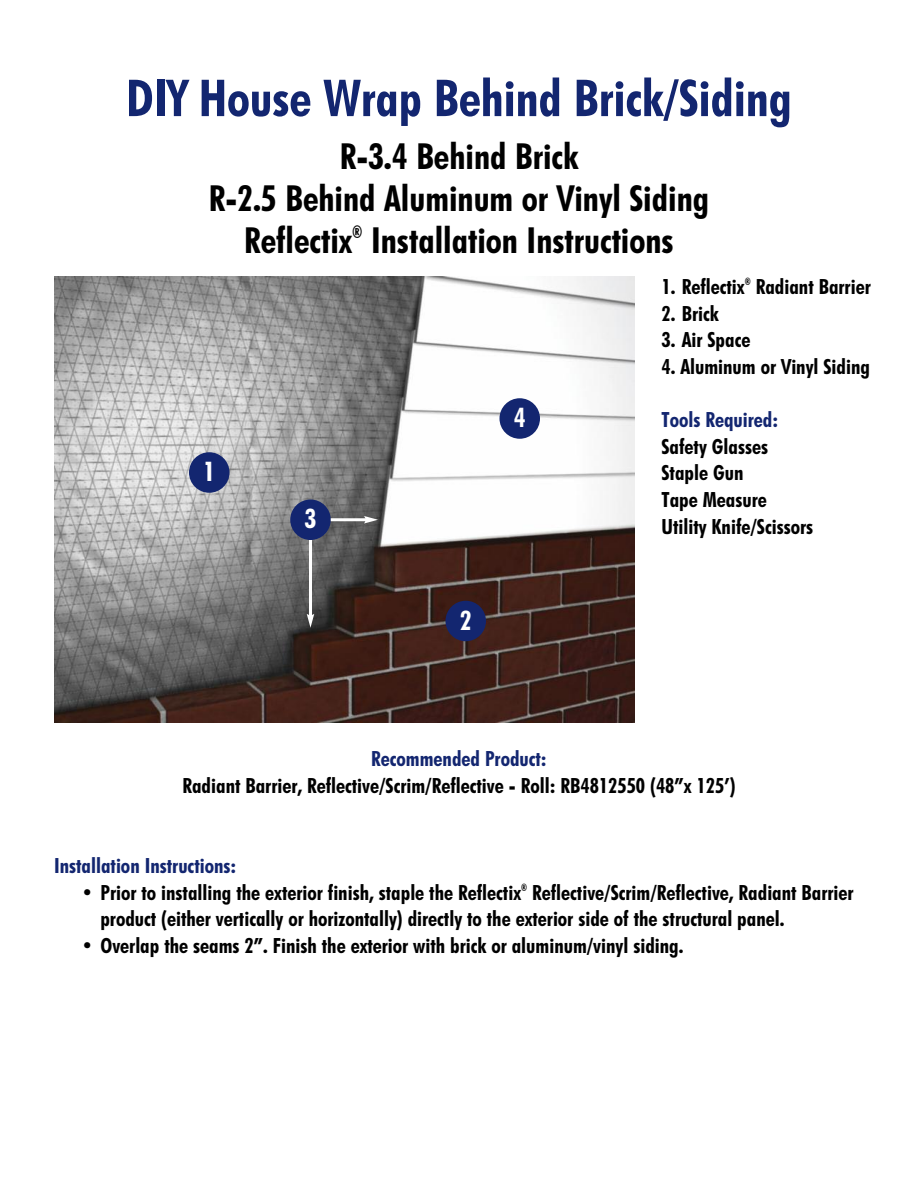
<style>
.page{position:relative;width:918px;height:1188px;background:#fff}
.page>*{position:absolute;margin:0;border:0;box-sizing:border-box;transform-origin:0 0}
.t1{font:700 51px "Futuri Condensed SW";color:#132670}
.t2{font:700 36px/42px "Futuri Condensed SW";color:#000;text-align:center}
.t3{font:700 27px "Futuri Condensed SW";color:#fff}
.t4{font:700 21px/26.7px "Futuri Condensed SW";color:#000}
.t5{font:700 21px "Futuri Condensed SW";color:#132670}
</style>
<div class="page">
<img style="left:54px;top:277px;width:580px;height:445px">
<div style="left:189px;top:452px;width:41px;height:41px;background:#132670;border-radius:50%"></div>
<div style="left:290px;top:500px;width:41px;height:40px;background:#132670;border-radius:50%"></div>
<div style="left:500px;top:398px;width:40px;height:41px;background:#132670;border-radius:50%"></div>
<div style="left:446px;top:601px;width:40px;height:40px;background:#132670;border-radius:50%"></div>
<hr style="left:331px;top:518px;width:36px;height:3px;background:#fff">
<svg style="left:364px;top:516px;width:14px;height:8px"></svg>
<hr style="left:309px;top:540px;width:3px;height:76px;background:#fff">
<svg style="left:307px;top:614px;width:7px;height:14px"></svg>
<h1 class="t1" style="left:126px;top:69px;width:667px">DIY House Wrap Behind Brick/Siding</h1>
<h2 class="t2" style="left:209px;top:135px;width:502px">R-3.4 Behind Brick<br>R-2.5 Behind Aluminum or Vinyl Siding<br>Reflectix<sup>®</sup> Installation Instructions</h2>
<p class="t3" style="left:203px;top:456px;width:13px">1</p>
<p class="t3" style="left:305px;top:503px;width:13px">3</p>
<p class="t3" style="left:514px;top:402px;width:13px">4</p>
<p class="t3" style="left:460px;top:605px;width:13px">2</p>
<p class="t4" style="left:662px;top:273px;width:211px">1. Reflectix<sup>®</sup> Radiant Barrier</p>
<p class="t4" style="left:661px;top:300px;width:59px">2. Brick</p>
<p class="t4" style="left:661px;top:327px;width:90px">3. Air Space</p>
<p class="t4" style="left:661px;top:353px;width:210px">4. Aluminum or Vinyl Siding</p>
<p class="t5" style="left:662px;top:408px;width:118px">Tools Required:</p>
<p class="t4" style="left:661px;top:433px;width:153px">Safety Glasses<br>Staple Gun<br>Tape Measure<br>Utility Knife/Scissors</p>
<p class="t5" style="left:371px;top:747px;width:177px">Recommended Product:</p>
<p class="t4" style="left:182px;top:773px;width:555px">Radiant Barrier, Reflective/Scrim/Reflective - Roll: RB4812550 (48”x 125’)</p>
<p class="t5" style="left:54px;top:854px;width:184px">Installation Instructions:</p>
<p class="t4" style="left:100px;top:879px;width:755px;text-indent:-19px">• Prior to installing the exterior finish, staple the Reflectix<sup>®</sup> Reflective/Scrim/Reflective, Radiant Barrier product (either vertically or horizontally) directly to the exterior side of the structural panel.</p>
<p class="t4" style="left:81px;top:932px;width:604px">• Overlap the seams 2”. Finish the exterior with brick or aluminum/vinyl siding.</p>
</div>
